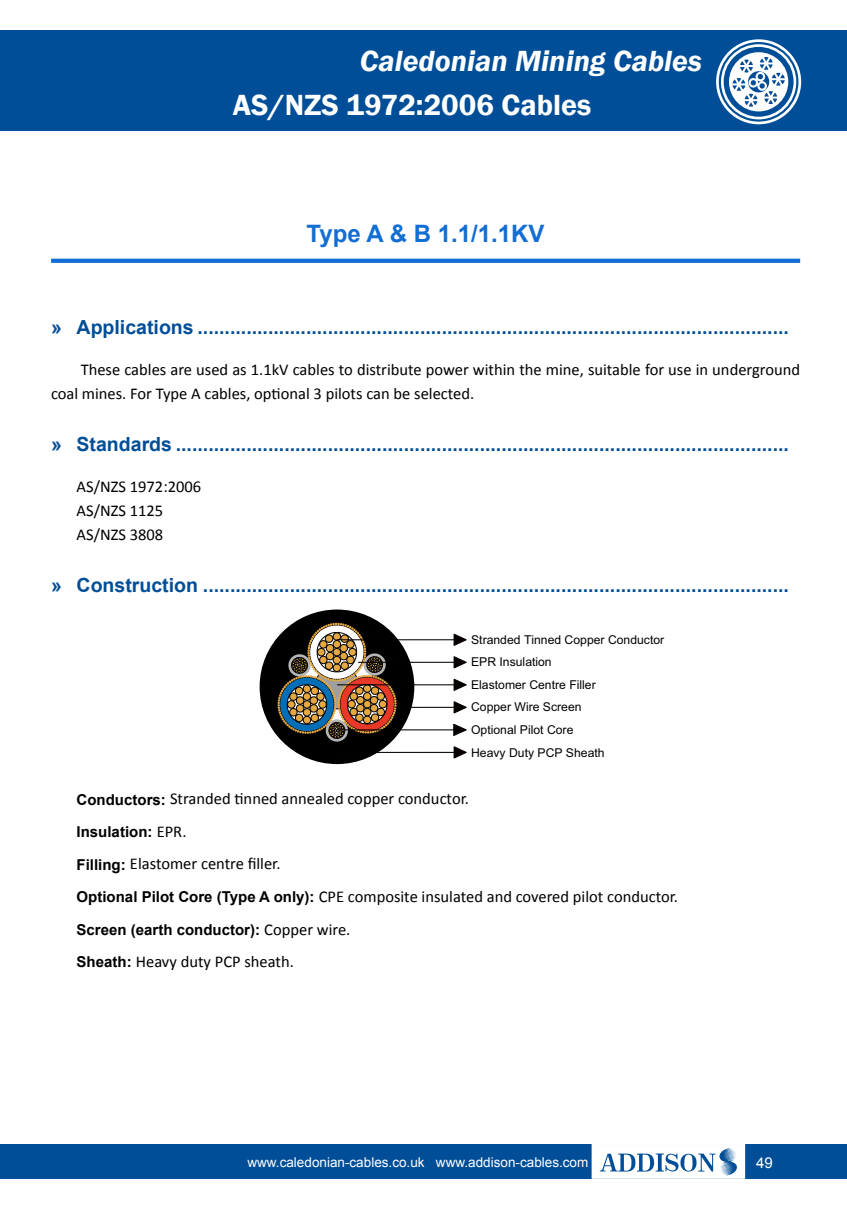
<style>
.page{position:relative;width:847px;height:1212px;background:#fff}
.page>*{position:absolute;margin:0;border:0;box-sizing:border-box;transform-origin:0 0}
.t1{font:italic 600 30px "Franklin Gothic";color:#fff}
.t2{font:600 30px "Franklin Gothic";color:#fff}
.t3{font:700 24px "Arial";color:#136ed3}
.t4{font:700 19.5px "Arial";color:#004e97}
.t5{font:16.5px/24px "Calibri";color:#000}
.t6{font:700 15px "Arial";color:#000}
.t7{font:15px "Arial";color:#fff}
.t8{font:13.5px "Arial";color:#fff}
.t9{font:12.15px "Arial";color:#000}
.s1{font-family:"Arial";font-weight:700;font-size:15px}
.s2{font-family:"Calibri";font-weight:400;font-size:16.5px}
</style>
<div class="page">
<div style="left:0;top:31px;width:846px;height:100px;background:#004e97"></div>
<div style="left:0;top:1145px;width:846px;height:34px;background:#004e97"></div>
<div style="left:591px;top:1143px;width:153px;height:36px;background:#fff;border:2px solid #fff"></div>
<svg style="left:716px;top:39px;width:84px;height:85px"></svg>
<svg style="left:599px;top:1148px;width:138px;height:27px"></svg>
<svg style="left:51px;top:259px;width:748px;height:4px;fill:#136ed3"></svg>
<div style="left:259px;top:609px;width:155px;height:155px;background:#000;border-radius:50%"></div>
<svg style="left:275px;top:621px;width:122px;height:122px"></svg>
<svg style="left:453px;top:679px;width:13px;height:12px"></svg>
<hr style="left:337px;top:684px;width:121px;height:1px;background:#040000">
<svg style="left:453px;top:701px;width:13px;height:12px"></svg>
<hr style="left:395px;top:707px;width:63px;height:1px;background:#040000">
<svg style="left:453px;top:746px;width:13px;height:12px"></svg>
<hr style="left:340px;top:752px;width:118px;height:1px;background:#040000">
<svg style="left:453px;top:634px;width:13px;height:12px"></svg>
<hr style="left:336px;top:639px;width:122px;height:1px;background:#040000">
<svg style="left:453px;top:724px;width:13px;height:12px"></svg>
<hr style="left:338px;top:729px;width:120px;height:1px;background:#040000">
<svg style="left:453px;top:656px;width:13px;height:12px"></svg>
<hr style="left:358px;top:662px;width:100px;height:1px;background:#040000">
<h1 class="t1" style="left:359px;top:41px;width:343px">Caledonian Mining Cables</h1>
<h1 class="t2" style="left:233px;top:86px;width:359px">AS/NZS 1972:2006 Cables</h1>
<p class="t3" style="left:306px;top:218px;width:239px">Type A &amp; B 1.1/1.1KV</p>
<p class="t4" style="left:51px;top:315px;width:739px">» Applications .............................................................................................................</p>
<p class="t5" style="left:51px;top:357px;width:750px;text-indent:30px">These cables are used as 1.1kV cables to distribute power within the mine, suitable for use in underground coal mines. For Type A cables, optional 3 pilots can be selected.</p>
<p class="t4" style="left:51px;top:432px;width:739px">» Standards .................................................................................................................</p>
<p class="t5" style="left:77px;top:474px;width:126px">AS/NZS 1972:2006<br>AS/NZS 1125<br>AS/NZS 3808</p>
<p class="t4" style="left:51px;top:572px;width:739px">» Construction ............................................................................................................</p>
<p class="t9" style="left:471px;top:631px;width:194px">Stranded Tinned Copper Conductor</p>
<p class="t9" style="left:471px;top:677px;width:126px">Elastomer Centre Filler</p>
<p class="t9" style="left:471px;top:654px;width:82px">EPR Insulation</p>
<p class="t9" style="left:471px;top:699px;width:112px">Copper Wire Screen</p>
<p class="t9" style="left:471px;top:722px;width:104px">Optional Pilot Core</p>
<p class="t9" style="left:471px;top:744px;width:135px">Heavy Duty PCP Sheath</p>
<p class="t5" style="left:77px;top:787px;width:394px"><span class="s1">Conductors:</span> Stranded tinned annealed copper conductor.</p>
<p class="t6" style="left:77px;top:822px;width:111px">Insulation: <span class="s2">EPR.</span></p>
<p class="t5" style="left:77px;top:848px;width:602px;line-height:32.5px"><span class="s1">Filling:</span> Elastomer centre filler.<br><span class="s1">Optional Pilot Core (Type A only):</span> CPE composite insulated and covered pilot conductor.</p>
<p class="t6" style="left:77px;top:919px;width:275px">Screen (earth conductor): <span class="s2">Copper wire.</span></p>
<p class="t5" style="left:77px;top:949px;width:219px"><span class="s1">Sheath:</span> Heavy duty PCP sheath.</p>
<p class="t8" style="left:247px;top:1153px;width:342px">www.caledonian-cables.co.uk www.addison-cables.com</p>
<p class="t7" style="left:755px;top:1153px;width:18px">49</p>
</div>
